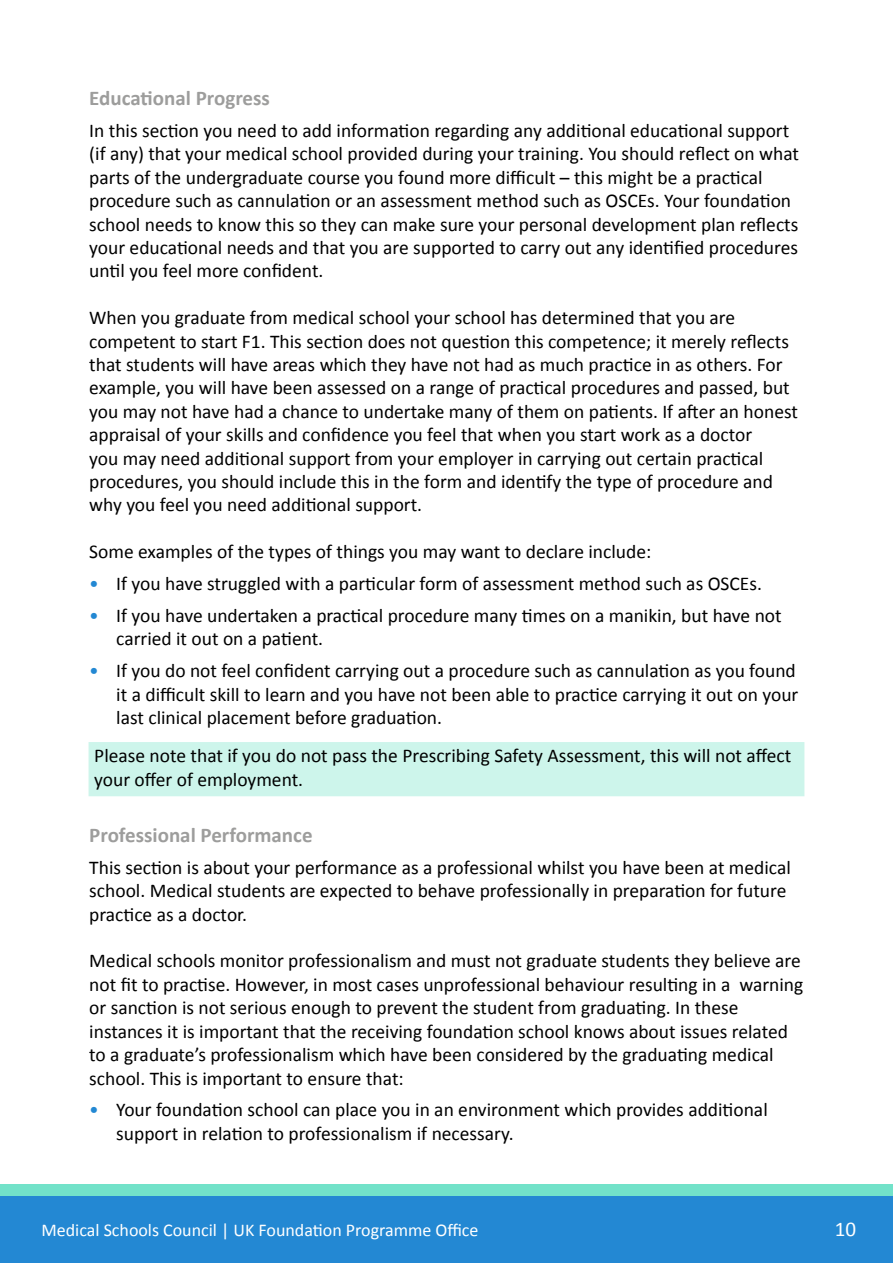
<style>
.page{position:relative;width:893px;height:1263px;background:#fff}
.page>*{position:absolute;margin:0;border:0;box-sizing:border-box;transform-origin:0 0}
.t1{font:700 21px "Calibri";color:#9d9d9c}
.t2{font:21px "Calibri";color:#fff}
.t3{font:19.5px/23.4px "Calibri";color:#000}
.t4{font:18px "Calibri";color:#fff}
.s1{color:#2388d3}
</style>
<div class="page">
<div style="left:0;top:1184px;width:893px;height:79px;background:#2388d3"></div>
<div style="left:0;top:1184px;width:893px;height:12px;background:#72e2c9"></div>
<div style="left:89px;top:743px;width:715px;height:52px;background:#cdf5eb"></div>
<div style="left:89px;top:742px;width:715px;height:54px;border:2px solid #cdf5eb"></div>
<p class="t1" style="left:89px;top:85px;width:182px">Educational Progress</p>
<p class="t3" style="left:89px;top:119px;width:711px">In this section you need to add information regarding any additional educational support (if any) that your medical school provided during your training. You should reflect on what parts of the undergraduate course you found more difficult – this might be a practical procedure such as cannulation or an assessment method such as OSCEs. Your foundation school needs to know this so they can make sure your personal development plan reflects your educational needs and that you are supported to carry out any identified procedures until you feel more confident.</p>
<p class="t3" style="left:89px;top:306px;width:710px">When you graduate from medical school your school has determined that you are competent to start F1. This section does not question this competence; it merely reflects that students will have areas which they have not had as much practice in as others. For example, you will have been assessed on a range of practical procedures and passed, but you may not have had a chance to undertake many of them on patients. If after an honest appraisal of your skills and confidence you feel that when you start work as a doctor<br>you may need additional support from your employer in carrying out certain practical procedures, you should include this in the form and identify the type of procedure and why you feel you need additional support.</p>
<p class="t3" style="left:89px;top:540px;width:563px">Some examples of the types of things you may want to declare include:</p>
<p class="t3" style="left:89px;top:572px;width:674px"><span class="s1">•</span> If you have struggled with a particular form of assessment method such as OSCEs.</p>
<p class="t3" style="left:116px;top:604px;width:667px;text-indent:-27px"><span class="s1">•</span> If you have undertaken a practical procedure many times on a manikin, but have not carried it out on a patient.</p>
<p class="t3" style="left:116px;top:659px;width:684px;text-indent:-27px"><span class="s1">•</span> If you do not feel confident carrying out a procedure such as cannulation as you found it a difficult skill to learn and you have not been able to practice carrying it out on your last clinical placement before graduation.</p>
<p class="t3" style="left:94px;top:744px;width:698px">Please note that if you do not pass the Prescribing Safety Assessment, this will not affect your offer of employment.</p>
<p class="t1" style="left:89px;top:821px;width:225px">Professional Performance</p>
<p class="t3" style="left:89px;top:856px;width:703px">This section is about your performance as a professional whilst you have been at medical school. Medical students are expected to behave professionally in preparation for future practice as a doctor.</p>
<p class="t3" style="left:89px;top:949px;width:716px">Medical schools monitor professionalism and must not graduate students they believe are not fit to practise. However, in most cases unprofessional behaviour resulting in a warning or sanction is not serious enough to prevent the student from graduating. In these instances it is important that the receiving foundation school knows about issues related to a graduate’s professionalism which have been considered by the graduating medical school. This is important to ensure that:</p>
<p class="t3" style="left:116px;top:1098px;width:653px;text-indent:-27px"><span class="s1">•</span> Your foundation school can place you in an environment which provides additional support in relation to professionalism if necessary.</p>
<p class="t4" style="left:41px;top:1219px;width:439px">Medical Schools Council | UK Foundation Programme Office</p>
<p class="t2" style="left:835px;top:1216px;width:23px">10</p>
</div>
